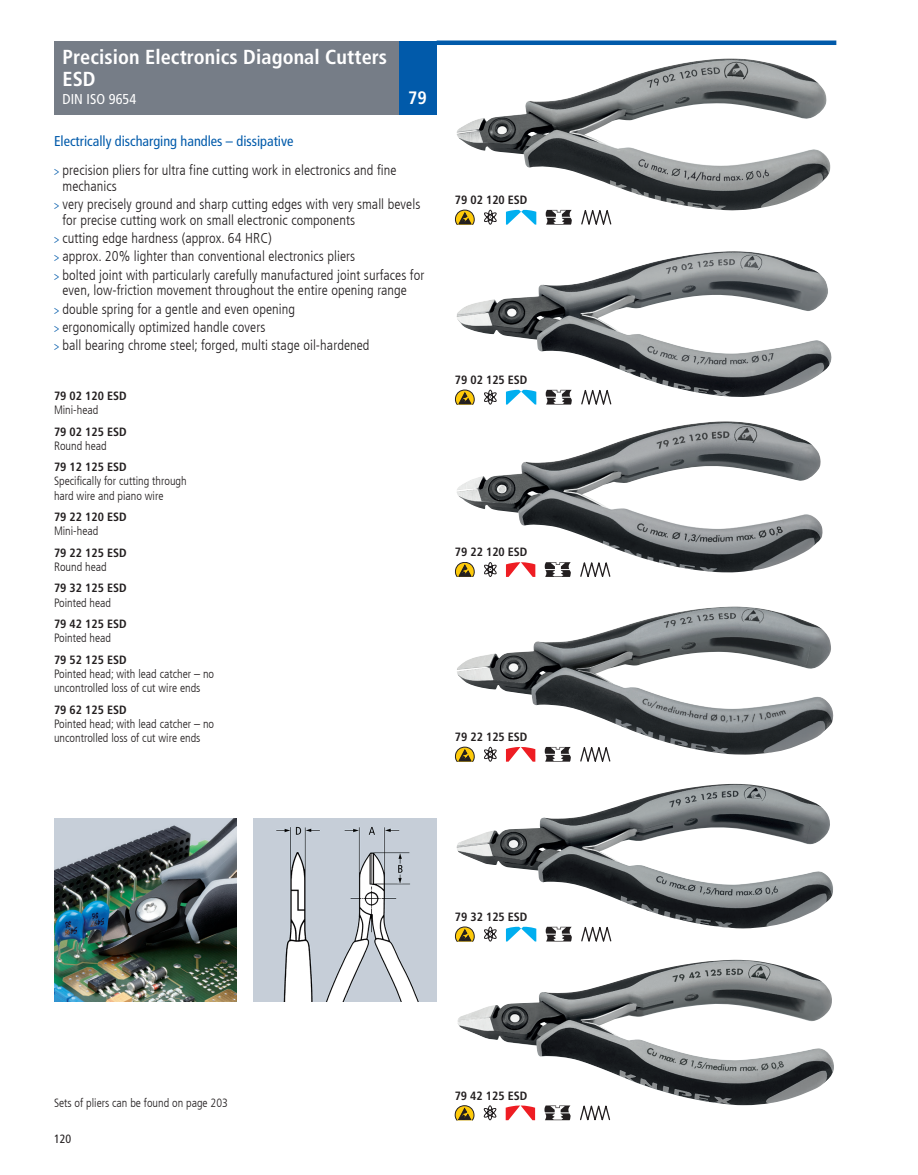
<style>
.page{position:relative;width:918px;height:1175px;background:#fff}
.page>*{position:absolute;margin:0;border:0;box-sizing:border-box;transform-origin:0 0}
.t1{font:700 condensed 20.25px/21.8px "Frutiger LT Com";letter-spacing:.005em;color:#fff}
.t2{font:700 condensed 18px "Frutiger LT Com";color:#fff}
.t3{font:300 condensed 14.25px/18.3px "Frutiger LT Com";letter-spacing:.005em;color:#231f20}
.t4{font:condensed 14.25px "Frutiger LT Com";letter-spacing:.005em;color:#fff}
.t5{font:300 condensed 12px/14.2px "Frutiger LT Com";color:#231f20}
.t6{font:700 condensed 12px "Frutiger LT Com";color:#231f20}
.t7{font:condensed 12px "Frutiger LT Com";color:#231f20}
.s1{font-weight:400;color:#015aaa}
.s2{font-weight:400;font-size:12px;color:#015aaa}
</style>
<div class="page">
<div style="left:54px;top:40px;width:345px;height:74px;background:#767d87"></div>
<div style="left:399px;top:40px;width:38px;height:74px;background:#015aaa"></div>
<div style="left:437px;top:40px;width:399px;height:5px;background:#015aaa"></div>
<img style="left:54px;top:818px;width:183px;height:183px">
<img style="left:254px;top:818px;width:183px;height:183px">
<img style="left:457px;top:58px;width:373px;height:153px">
<img style="left:456px;top:251px;width:376px;height:146px">
<img style="left:457px;top:422px;width:366px;height:150px">
<img style="left:457px;top:606px;width:377px;height:148px">
<img style="left:456px;top:784px;width:377px;height:144px">
<img style="left:458px;top:959px;width:376px;height:146px">
<svg style="left:455px;top:210px;width:20px;height:15px"></svg>
<svg style="left:484px;top:210px;width:13px;height:15px"></svg>
<svg style="left:506px;top:210px;width:30px;height:15px"></svg>
<svg style="left:546px;top:210px;width:26px;height:15px"></svg>
<svg style="left:581px;top:210px;width:30px;height:15px"></svg>
<svg style="left:455px;top:390px;width:20px;height:14px"></svg>
<svg style="left:484px;top:390px;width:13px;height:14px"></svg>
<svg style="left:506px;top:390px;width:30px;height:14px"></svg>
<svg style="left:546px;top:390px;width:26px;height:14px"></svg>
<svg style="left:581px;top:390px;width:30px;height:14px"></svg>
<svg style="left:455px;top:562px;width:20px;height:15px"></svg>
<svg style="left:484px;top:562px;width:13px;height:15px"></svg>
<svg style="left:506px;top:562px;width:29px;height:15px"></svg>
<svg style="left:545px;top:562px;width:26px;height:15px"></svg>
<svg style="left:580px;top:562px;width:30px;height:15px"></svg>
<svg style="left:455px;top:746px;width:20px;height:15px"></svg>
<svg style="left:484px;top:747px;width:13px;height:14px"></svg>
<svg style="left:506px;top:747px;width:29px;height:14px"></svg>
<svg style="left:545px;top:747px;width:26px;height:14px"></svg>
<svg style="left:580px;top:747px;width:30px;height:14px"></svg>
<svg style="left:455px;top:926px;width:20px;height:15px"></svg>
<svg style="left:484px;top:926px;width:13px;height:15px"></svg>
<svg style="left:506px;top:926px;width:30px;height:15px"></svg>
<svg style="left:546px;top:926px;width:26px;height:15px"></svg>
<svg style="left:581px;top:926px;width:30px;height:15px"></svg>
<svg style="left:455px;top:1105px;width:19px;height:15px"></svg>
<svg style="left:484px;top:1105px;width:12px;height:15px"></svg>
<svg style="left:506px;top:1105px;width:29px;height:15px"></svg>
<svg style="left:544px;top:1105px;width:27px;height:15px"></svg>
<svg style="left:580px;top:1105px;width:30px;height:15px"></svg>
<h1 class="t1" style="left:63px;top:46px;width:326px">Precision Electronics Diagonal Cutters<br>ESD</h1>
<p class="t4" style="left:63px;top:91px;width:75px">DIN ISO 9654</p>
<p class="t2" style="left:408px;top:87px;width:20px">79</p>
<p class="t3" style="left:54px;top:127px;width:344px;line-height:28.5px"><span class="s1">Electrically discharging handles – dissipative<br></span><span class="s2">&gt;</span> precision pliers for ultra fine cutting work in electronics and fine</p>
<p class="t3" style="left:54px;top:177px;width:368px;text-indent:9px">mechanics<br><span class="s2">&gt;</span> very precisely ground and sharp cutting edges with very small bevels</p>
<p class="t3" style="left:54px;top:211px;width:372px;text-indent:9px">for precise cutting work on small electronic components<br><span class="s2">&gt;</span> cutting edge hardness (approx. 64 HRC)<br><span class="s2">&gt;</span> approx. 20% lighter than conventional electronics pliers<br><span class="s2">&gt;</span> bolted joint with particularly carefully manufactured joint surfaces for</p>
<p class="t3" style="left:54px;top:281px;width:354px;text-indent:9px">even, low-friction movement throughout the entire opening range <span class="s2">&gt;</span> double spring for a gentle and even opening<br><span class="s2">&gt;</span> ergonomically optimized handle covers<br><span class="s2">&gt;</span> ball bearing chrome steel; forged, multi stage oil-hardened</p>
<p class="t6" style="left:54px;top:388px;width:74px">79 02 120 ESD</p>
<p class="t5" style="left:54px;top:403px;width:46px">Mini-head</p>
<p class="t6" style="left:54px;top:424px;width:74px">79 02 125 ESD</p>
<p class="t5" style="left:54px;top:438px;width:54px">Round head</p>
<p class="t6" style="left:54px;top:460px;width:74px">79 12 125 ESD</p>
<p class="t5" style="left:54px;top:474px;width:134px">Specifically for cutting through hard wire and piano wire</p>
<p class="t6" style="left:54px;top:510px;width:74px">79 22 120 ESD</p>
<p class="t5" style="left:54px;top:524px;width:46px">Mini-head</p>
<p class="t6" style="left:54px;top:545px;width:74px">79 22 125 ESD</p>
<p class="t5" style="left:54px;top:560px;width:54px">Round head</p>
<p class="t6" style="left:54px;top:581px;width:74px">79 32 125 ESD</p>
<p class="t5" style="left:54px;top:595px;width:59px">Pointed head</p>
<p class="t6" style="left:54px;top:616px;width:74px">79 42 125 ESD</p>
<p class="t5" style="left:54px;top:631px;width:59px">Pointed head</p>
<p class="t6" style="left:54px;top:652px;width:74px">79 52 125 ESD</p>
<p class="t5" style="left:54px;top:666px;width:162px">Pointed head; with lead catcher – no uncontrolled loss of cut wire ends</p>
<p class="t6" style="left:54px;top:702px;width:74px">79 62 125 ESD</p>
<p class="t5" style="left:54px;top:716px;width:162px">Pointed head; with lead catcher – no uncontrolled loss of cut wire ends</p>
<p class="t6" style="left:455px;top:193px;width:74px">79 02 120 ESD</p>
<p class="t6" style="left:455px;top:372px;width:74px">79 02 125 ESD</p>
<p class="t6" style="left:455px;top:545px;width:74px">79 22 120 ESD</p>
<p class="t6" style="left:455px;top:729px;width:74px">79 22 125 ESD</p>
<p class="t5" style="left:54px;top:1095px;width:175px">Sets of pliers can be found on page 203</p>
<p class="t7" style="left:54px;top:1132px;width:19px">120</p>
<p class="t6" style="left:455px;top:909px;width:74px">79 32 125 ESD</p>
<p class="t6" style="left:455px;top:1088px;width:74px">79 42 125 ESD</p>
</div>
